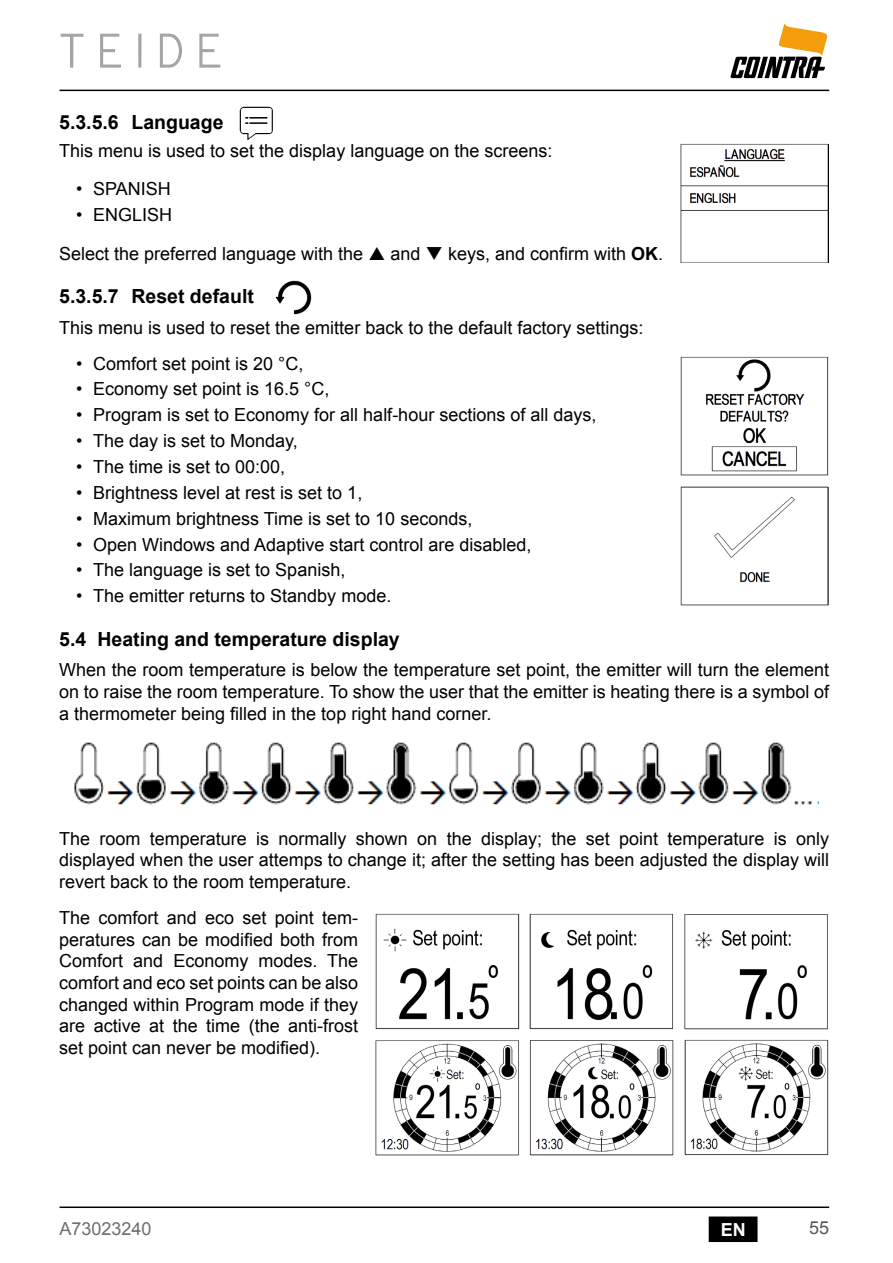
<style>
.page{position:relative;width:893px;height:1263px;background:#fff}
.page>*{position:absolute;margin:0;border:0;box-sizing:border-box;transform-origin:0 0}
.t1{font:54px "Solid Edge ANSI Bold";color:#a5a5a5}
.t2{font:700 19.5px "Arial";color:#000}
.t3{font:18px/21.6px "Arial";color:#000;text-align:justify}
.t4{font:18px "Arial";color:#706f6f}
.t5{font:700 18px "Arial";color:#fff}
.t6{font:18px "Arial";color:#575756}
.s1{font-weight:700}
</style>
<div class="page">
<div style="left:709px;top:1217px;width:48px;height:24px;background:#000"></div>
<div style="left:709px;top:1216px;width:48px;height:26px;border:2px solid #000"></div>
<svg style="left:730px;top:23px;width:98px;height:55px"></svg>
<hr style="left:60px;top:90px;width:769px;height:1px;background:#000">
<hr style="left:60px;top:1206px;width:769px;height:2px;background:#000">
<img style="left:240px;top:106px;width:33px;height:34px">
<img style="left:680px;top:144px;width:149px;height:119px">
<img style="left:276px;top:281px;width:36px;height:34px">
<img style="left:680px;top:356px;width:148px;height:119px">
<img style="left:680px;top:486px;width:149px;height:119px">
<img style="left:74px;top:742px;width:745px;height:63px">
<img style="left:375px;top:914px;width:454px;height:242px">
<h1 class="t1" style="left:60px;top:22px;width:163px">T E I D E</h1>
<p class="t2" style="left:59px;top:109px;width:166px">5.3.5.6 Language</p>
<p class="t3" style="left:59px;top:140px;width:495px">This menu is used to set the display language on the screens:</p>
<p class="t3" style="left:76px;top:178px;width:96px">• SPANISH</p>
<p class="t3" style="left:59px;top:196px;width:305px;line-height:38.5px;text-indent:17px">• ENGLISH<br>Select the preferred language with the</p>
<p class="t3" style="left:391px;top:243px;width:274px">and ❑ keys, and confirm with <span class="s1">OK</span>.</p>
<p class="t2" style="left:59px;top:284px;width:196px">5.3.5.7 Reset default</p>
<p class="t3" style="left:59px;top:317px;width:586px">This menu is used to reset the emitter back to the default factory settings:</p>
<p class="t3" style="left:76px;top:353px;width:229px">• Comfort set point is 20 °C,</p>
<p class="t3" style="left:76px;top:379px;width:255px">• Economy set point is 16.5 °C,</p>
<p class="t3" style="left:76px;top:404px;width:522px">• Program is set to Economy for all half-hour sections of all days,</p>
<p class="t3" style="left:76px;top:430px;width:223px">• The day is set to Monday,</p>
<p class="t3" style="left:76px;top:456px;width:211px">• The time is set to 00:00,</p>
<p class="t3" style="left:76px;top:482px;width:288px">• Brightness level at rest is set to 1,</p>
<p class="t3" style="left:76px;top:508px;width:398px">• Maximum brightness Time is set to 10 seconds,</p>
<p class="t3" style="left:76px;top:534px;width:457px">• Open Windows and Adaptive start control are disabled,</p>
<p class="t3" style="left:76px;top:559px;width:271px">• The language is set to Spanish,</p>
<p class="t3" style="left:76px;top:585px;width:317px">• The emitter returns to Standby mode.</p>
<p class="t2" style="left:59px;top:626px;width:342px">5.4 Heating and temperature display</p>
<p class="t3" style="left:59px;top:659px;width:771px">When the room temperature is below the temperature set point, the emitter will turn the element on to raise the room temperature. To show the user that the emitter is heating there is a symbol of a thermometer being filled in the top right hand corner.</p>
<p class="t3" style="left:59px;top:828px;width:771px">The room temperature is normally shown on the display; the set point temperature is only displayed when the user attemps to change it; after the setting has been adjusted the display will revert back to the room temperature.</p>
<p class="t3" style="left:59px;top:907px;width:301px">The comfort and eco set point tem&shy;peratures can be modified both from Comfort and Economy modes. The comfort and eco set points can be also changed within Program mode if they are active at the time (the anti-frost set point can never be modified).</p>
<p class="t4" style="left:60px;top:1217px;width:94px">A73023240</p>
<p class="t5" style="left:721px;top:1217px;width:27px">EN</p>
<p class="t6" style="left:809px;top:1215px;width:22px">55</p>
</div>
